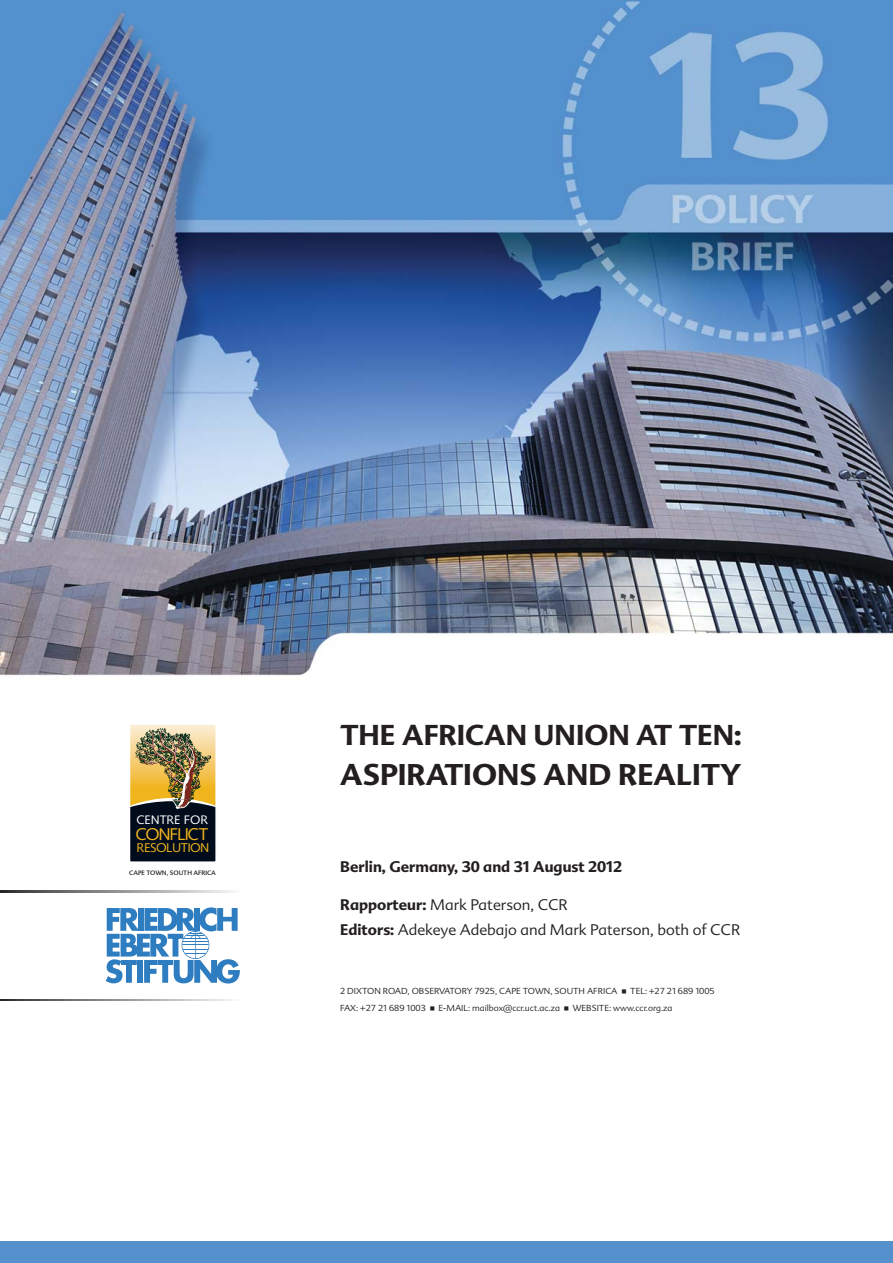
<style>
.page{position:relative;width:893px;height:1263px;background:#fff}
.page>*{position:absolute;margin:0;border:0;box-sizing:border-box;transform-origin:0 0}
.t1{font:700 29.25px "Advert";color:#231f20}
.t2{font:700 28.05px "Advert";color:#231f20}
.t3{font:17.1px "Syntax";letter-spacing:-.065em;color:#f0b41c}
.t4{font:300 15px/25.5px "Advert";color:#231f20}
.t5{font:700 15px "Advert";color:#231f20}
.t6{font:12.75px "Syntax";letter-spacing:-.04em;color:#f0b41c}
.t7{font:12.3px "Syntax";color:#fff}
.t8{font:300 8.55px "Advert";color:#231f20}
.t9{font:6.15px "Advert";color:#231f20}
.s1{font-weight:700}
</style>
<div class="page">
<img style="left:0;top:0;width:893px;height:676px">
<div style="left:0;top:1242px;width:893px;height:21px;background:#5490cc"></div>
<div style="left:130px;top:724px;width:86px;height:64px;background:#fbedd0"></div>
<img style="left:132px;top:729px;width:82px;height:131px">
<div style="left:129px;top:723px;width:88px;height:140px;border:2px solid #fff"></div>
<svg style="left:106px;top:907px;width:134px;height:76px"></svg>
<svg style="left:0;top:891px;width:233px;height:2px"></svg>
<svg style="left:0;top:999px;width:233px;height:2px"></svg>
<h3 class="t7" style="left:136px;top:815px;width:73px">CENTRE FOR</h3>
<h3 class="t3" style="left:136px;top:827px;width:74px">CONFLICT</h3>
<h3 class="t6" style="left:137px;top:842px;width:74px">RESOLUTION</h3>
<p class="t9" style="left:129px;top:870px;width:88px">CAPE TOWN, SOUTH AFRICA</p>
<h2 class="t2" style="left:340px;top:723px;width:403px">THE AFRICAN UNION AT TEN:</h2>
<h1 class="t1" style="left:340px;top:762px;width:403px">ASPIRATIONS AND REALITY</h1>
<h3 class="t5" style="left:340px;top:861px;width:283px">Berlin, Germany, 30 and 31 August 2012</h3>
<h3 class="t4" style="left:340px;top:893px;width:402px"><span class="s1">Rapporteur:</span> Mark Paterson, CCR<br><span class="s1">Editors:</span> Adekeye Adebajo and Mark Paterson, both of CCR</h3>
<p class="t8" style="left:340px;top:988px;width:279px">2 DIXTON ROAD, OBSERVATORY 7925, CAPE TOWN, SOUTH AFRICA</p>
<p class="t8" style="left:630px;top:988px;width:86px">TEL: +27 21 689 1005</p>
<p class="t8" style="left:340px;top:1005px;width:87px">FAX: +27 21 689 1003</p>
<p class="t8" style="left:439px;top:1005px;width:123px">E-MAIL: mailbox@ccr.uct.ac.za</p>
<p class="t8" style="left:573px;top:1005px;width:101px">WEBSITE: www.ccr.org.za</p>
</div>
